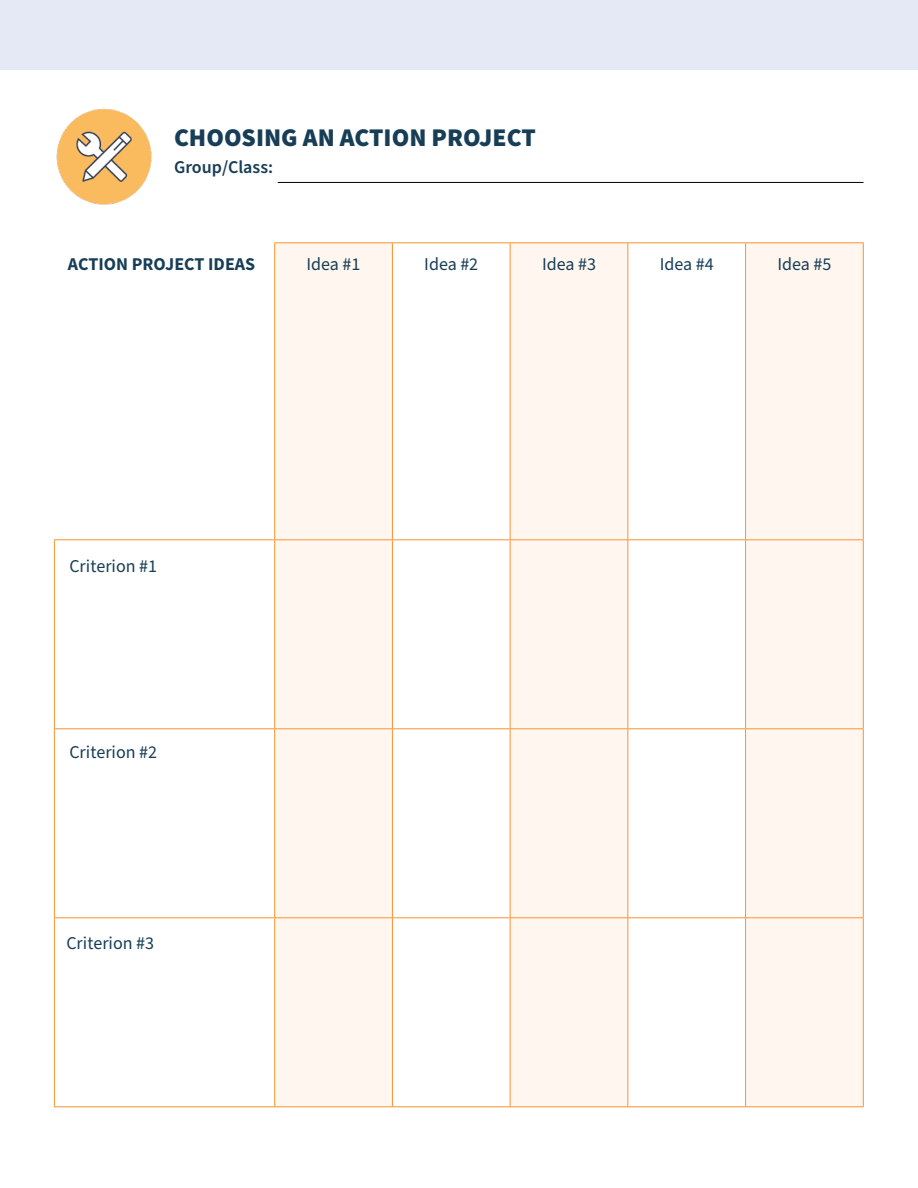
<style>
.page{position:relative;width:918px;height:1188px;background:#fff}
.page>*{position:absolute;margin:0;border:0;box-sizing:border-box;transform-origin:0 0}
.t1{font:900 25.5px "Source Sans Pro";color:#183e57}
.t2{font:18px "Source Sans Pro";color:#183e57}
.t3{font:700 18px "Source Sans Pro";color:#183e57}
.t4{font:600 18px "Source Sans Pro";color:#183e57}
</style>
<div class="page">
<div style="left:0;top:0;width:918px;height:70px;background:#e5e9f6"></div>
<img style="left:54px;top:107px;width:100px;height:100px;border-radius:50px">
<svg style="left:275px;top:243px;width:588px;height:863px;fill:#fff7ef"></svg>
<hr style="left:274px;top:242px;width:118px;height:1px;background:#f79332">
<hr style="left:274px;top:243px;width:1px;height:296px;background:#f79332">
<hr style="left:392px;top:242px;width:118px;height:1px;background:#f79332">
<hr style="left:392px;top:243px;width:1px;height:296px;background:#f79332">
<hr style="left:510px;top:242px;width:118px;height:1px;background:#f79332">
<hr style="left:510px;top:243px;width:1px;height:296px;background:#f79332">
<hr style="left:628px;top:242px;width:118px;height:1px;background:#f79332">
<hr style="left:627px;top:243px;width:1px;height:296px;background:#f79332">
<hr style="left:746px;top:242px;width:118px;height:1px;background:#f79332">
<hr style="left:745px;top:243px;width:1px;height:296px;background:#f79332">
<hr style="left:863px;top:243px;width:1px;height:296px;background:#f79332">
<hr style="left:54px;top:539px;width:221px;height:1px;background:#f79332">
<hr style="left:54px;top:540px;width:1px;height:188px;background:#f79332">
<hr style="left:275px;top:539px;width:117px;height:1px;background:#f79332">
<hr style="left:274px;top:540px;width:1px;height:188px;background:#f79332">
<hr style="left:392px;top:539px;width:118px;height:1px;background:#f79332">
<hr style="left:392px;top:540px;width:1px;height:188px;background:#f79332">
<hr style="left:510px;top:539px;width:118px;height:1px;background:#f79332">
<hr style="left:510px;top:540px;width:1px;height:188px;background:#f79332">
<hr style="left:628px;top:539px;width:118px;height:1px;background:#f79332">
<hr style="left:627px;top:540px;width:1px;height:188px;background:#f79332">
<hr style="left:746px;top:539px;width:118px;height:1px;background:#f79332">
<hr style="left:745px;top:540px;width:1px;height:188px;background:#f79332">
<hr style="left:863px;top:540px;width:1px;height:188px;background:#f79332">
<hr style="left:54px;top:728px;width:221px;height:1px;background:#f79332">
<hr style="left:54px;top:729px;width:1px;height:188px;background:#f79332">
<hr style="left:275px;top:728px;width:117px;height:1px;background:#f79332">
<hr style="left:274px;top:729px;width:1px;height:188px;background:#f79332">
<hr style="left:392px;top:728px;width:118px;height:1px;background:#f79332">
<hr style="left:392px;top:729px;width:1px;height:188px;background:#f79332">
<hr style="left:510px;top:728px;width:118px;height:1px;background:#f79332">
<hr style="left:510px;top:729px;width:1px;height:188px;background:#f79332">
<hr style="left:628px;top:728px;width:118px;height:1px;background:#f79332">
<hr style="left:627px;top:729px;width:1px;height:188px;background:#f79332">
<hr style="left:746px;top:728px;width:118px;height:1px;background:#f79332">
<hr style="left:745px;top:729px;width:1px;height:188px;background:#f79332">
<hr style="left:863px;top:729px;width:1px;height:188px;background:#f79332">
<hr style="left:54px;top:917px;width:221px;height:1px;background:#f79332">
<hr style="left:54px;top:918px;width:1px;height:188px;background:#f79332">
<hr style="left:275px;top:917px;width:117px;height:1px;background:#f79332">
<hr style="left:274px;top:918px;width:1px;height:188px;background:#f79332">
<hr style="left:392px;top:917px;width:118px;height:1px;background:#f79332">
<hr style="left:392px;top:918px;width:1px;height:188px;background:#f79332">
<hr style="left:510px;top:917px;width:118px;height:1px;background:#f79332">
<hr style="left:510px;top:918px;width:1px;height:188px;background:#f79332">
<hr style="left:628px;top:917px;width:118px;height:1px;background:#f79332">
<hr style="left:627px;top:918px;width:1px;height:188px;background:#f79332">
<hr style="left:746px;top:917px;width:118px;height:1px;background:#f79332">
<hr style="left:745px;top:918px;width:1px;height:188px;background:#f79332">
<hr style="left:863px;top:918px;width:1px;height:188px;background:#f79332">
<hr style="left:54px;top:1106px;width:221px;height:1px;background:#f79332">
<hr style="left:275px;top:1106px;width:117px;height:1px;background:#f79332">
<hr style="left:392px;top:1106px;width:118px;height:1px;background:#f79332">
<hr style="left:510px;top:1106px;width:118px;height:1px;background:#f79332">
<hr style="left:628px;top:1106px;width:118px;height:1px;background:#f79332">
<hr style="left:746px;top:1106px;width:118px;height:1px;background:#f79332">
<hr style="left:278px;top:182px;width:586px;height:1px;background:#000">
<h1 class="t1" style="left:174px;top:120px;width:363px">CHOOSING AN ACTION PROJECT</h1>
<p class="t4" style="left:174px;top:155px;width:101px">Group/Class:</p>
<p class="t3" style="left:68px;top:252px;width:189px">ACTION PROJECT IDEAS</p>
<p class="t2" style="left:307px;top:252px;width:55px">Idea #1</p>
<p class="t2" style="left:424px;top:252px;width:55px">I dea #2</p>
<p class="t2" style="left:542px;top:252px;width:55px">I dea #3</p>
<p class="t2" style="left:660px;top:252px;width:55px">I dea #4</p>
<p class="t2" style="left:777px;top:252px;width:55px">I dea #5</p>
<p class="t2" style="left:69px;top:554px;width:89px">Criterion #1</p>
<p class="t2" style="left:69px;top:740px;width:89px">Criterion #2</p>
<p class="t2" style="left:66px;top:931px;width:89px">Criterion #3</p>
</div>
